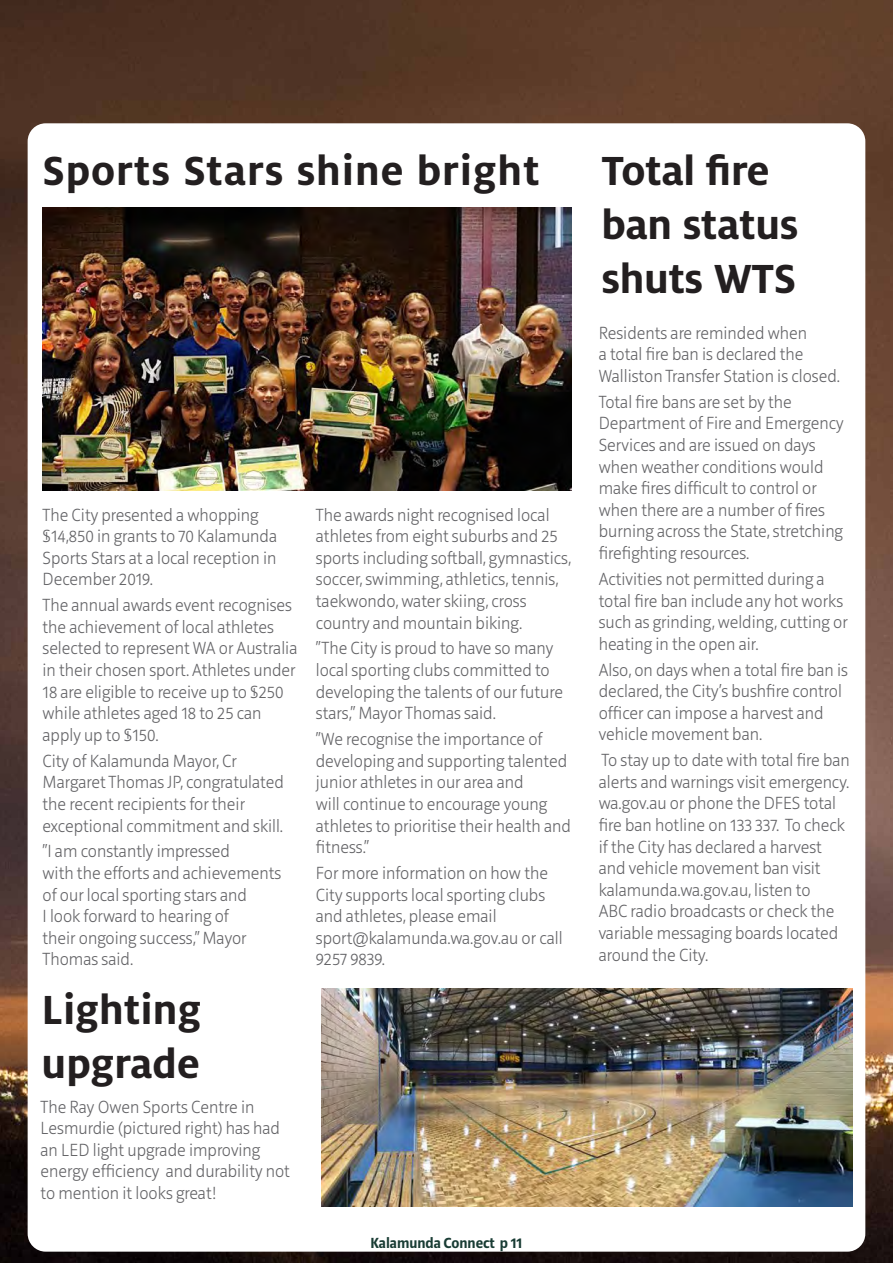
<style>
.page{position:relative;width:893px;height:1263px;background:#fff}
.page>*{position:absolute;margin:0;border:0;box-sizing:border-box;transform-origin:0 0}
.t1{font:700 45px/54px "Milo OT";color:#231f20}
.t2{font:700 45px "Milo OT";letter-spacing:.02em;color:#231f20}
.t3{font:200 18px/21.6px "Riga";color:#636366}
.t4{font:700 15px "Riga";color:#193c34}
</style>
<div class="page">
<img style="left:0;top:0;width:893px;height:1263px">
<div style="left:28px;top:123px;width:837px;height:1128px;background:#fff;border-radius:18px"></div>
<img style="left:322px;top:988px;width:530px;height:218px">
<img style="left:43px;top:207px;width:528px;height:283px">
<h1 class="t2" style="left:43px;top:145px;width:499px">Sports Stars shine bright</h1>
<p class="t3" style="left:43px;top:504px;width:236px">The City presented a whopping $14,850 in grants to 70 Kalamunda<br>Sports Stars at a local reception in<br>December 2019.</p>
<p class="t3" style="left:43px;top:595px;width:256px">The annual awards event recognises the achievement of local athletes selected to represent WA or Australia in their chosen sport. Athletes under<br>18 are eligible to receive up to $250 while athletes aged 18 to 25 can apply up to $150.</p>
<p class="t3" style="left:43px;top:750px;width:243px">City of Kalamunda Mayor, Cr<br>Margaret Thomas JP, congratulated the recent recipients for their exceptional commitment and skill.</p>
<p class="t3" style="left:43px;top:841px;width:240px">“I am constantly impressed<br>with the efforts and achievements of our local sporting stars and<br>I look forward to hearing of<br>their ongoing success,” Mayor<br>Thomas said.</p>
<h1 class="t1" style="left:42px;top:983px;width:161px">Lighting upgrade</h1>
<p class="t3" style="left:41px;top:1096px;width:251px">The Ray Owen Sports Centre in<br>Lesmurdie (pictured right) has had an LED light upgrade improving energy efficiency and durability not to mention it looks great!</p>
<p class="t3" style="left:316px;top:504px;width:257px">The awards night recognised local athletes from eight suburbs and 25 sports including softball, gymnastics, soccer, swimming, athletics, tennis, taekwondo, water skiing, cross country and mountain biking.</p>
<p class="t3" style="left:316px;top:638px;width:249px">“The City is proud to have so many local sporting clubs committed to developing the talents of our future stars,” Mayor Thomas said.</p>
<p class="t3" style="left:316px;top:729px;width:256px">“We recognise the importance of developing and supporting talented junior athletes in our area and<br>will continue to encourage young athletes to prioritise their health and fitness.”</p>
<p class="t3" style="left:316px;top:863px;width:248px">For more information on how the<br>City supports local sporting clubs and athletes, please email sport@kalamunda.wa.gov.au or call<br>9257 9839.</p>
<p class="t4" style="left:370px;top:1234px;width:154px">Kalamunda Connect p 11</p>
<h1 class="t1" style="left:602px;top:143px;width:198px">Total fire ban status shuts WTS</h1>
<p class="t3" style="left:599px;top:323px;width:243px">Residents are reminded when<br>a total fire ban is declared the<br>Walliston Transfer Station is closed.</p>
<p class="t3" style="left:599px;top:392px;width:246px">Total fire bans are set by the<br>Department of Fire and Emergency<br>Services and are issued on days when weather conditions would make fires difficult to control or when there are a number of fires burning across the State, stretching firefighting resources.</p>
<p class="t3" style="left:599px;top:569px;width:250px">Activities not permitted during a total fire ban include any hot works such as grinding, welding, cutting or heating in the open air.</p>
<p class="t3" style="left:599px;top:659px;width:251px">Also, on days when a total fire ban is declared, the City’s bushfire control officer can impose a harvest and vehicle movement ban.</p>
<p class="t3" style="left:599px;top:750px;width:253px">To stay up to date with total fire ban alerts and warnings visit emergency. wa.gov.au or phone the DFES total fire ban hotline on 133 337. To check if the City has declared a harvest and vehicle movement ban visit kalamunda.wa.gov.au, listen to<br>ABC radio broadcasts or check the variable messaging boards located around the City.</p>
</div>
